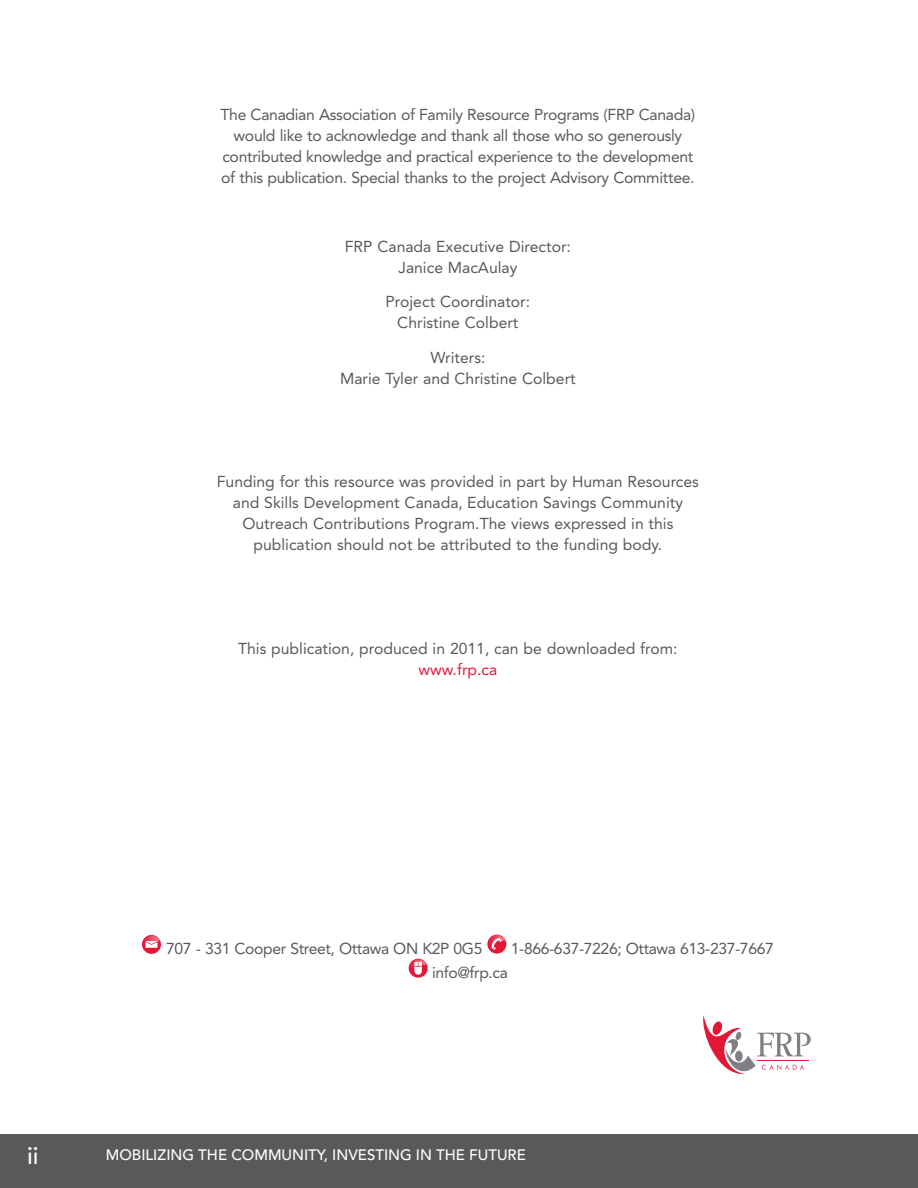
<style>
.page{position:relative;width:918px;height:1188px;background:#fff}
.page>*{position:absolute;margin:0;border:0;box-sizing:border-box;transform-origin:0 0}
.t1{font:500 24px "Avenir";color:#fff}
.t2{font:15.75px/21px "Avenir";color:#58595b;text-align:center}
.t3{font:15.75px/21px "Avenir";letter-spacing:-.02em;color:#58595b;text-align:center}
.t4{font:15.75px "Avenir";color:#e31837}
.t5{font:500 15px "Avenir";color:#fff}
</style>
<div class="page">
<div style="left:0;top:1134px;width:918px;height:54px;background:#58595b"></div>
<svg style="left:142px;top:935px;width:19px;height:19px"></svg>
<svg style="left:143px;top:935px;width:17px;height:13px"></svg>
<svg style="left:487px;top:935px;width:19px;height:19px"></svg>
<svg style="left:488px;top:935px;width:17px;height:15px"></svg>
<svg style="left:409px;top:959px;width:19px;height:19px"></svg>
<svg style="left:409px;top:959px;width:18px;height:16px"></svg>
<svg style="left:703px;top:1016px;width:108px;height:58px"></svg>
<p class="t3" style="left:221px;top:104px;width:476px">The Canadian Association of Family Resource Programs (FRP Canada) would like to acknowledge and thank all those who so generously contributed knowledge and practical experience to the development of this publication. Special thanks to the project Advisory Committee.</p>
<p class="t2" style="left:345px;top:236px;width:228px">FRP Canada Executive Director:<br>Janice MacAulay</p>
<p class="t2" style="left:386px;top:292px;width:146px">Project Coordinator:<br>Christine Colbert</p>
<p class="t2" style="left:340px;top:347px;width:237px">Writers:<br>Marie Tyler and Christine Colbert</p>
<p class="t2" style="left:217px;top:471px;width:484px">Funding for this resource was provided in part by Human Resources and Skills Development Canada,―Education Savings Community Outreach Contributions Program.The views expressed in this publication should not be attributed to the funding body.</p>
<p class="t2" style="left:238px;top:638px;width:441px">This publication, produced in 2011, can be downloaded from:</p>
<p class="t4" style="left:419px;top:660px;width:80px">www.frp.ca</p>
<p class="t3" style="left:166px;top:938px;width:318px">707 - 331 Cooper Street, Ottawa ON K2P 0G5</p>
<p class="t3" style="left:511px;top:938px;width:264px">1-866-637-7226; Ottawa 613-237-7667</p>
<p class="t3" style="left:432px;top:962px;width:77px">info@frp.ca</p>
<h1 class="t1" style="left:27px;top:1142px;width:13px">II</h1>
<p class="t5" style="left:106px;top:1146px;width:422px">MOBILIZING THE COMM UNITY, I NVESTING IN THE FUTURE</p>
</div>
